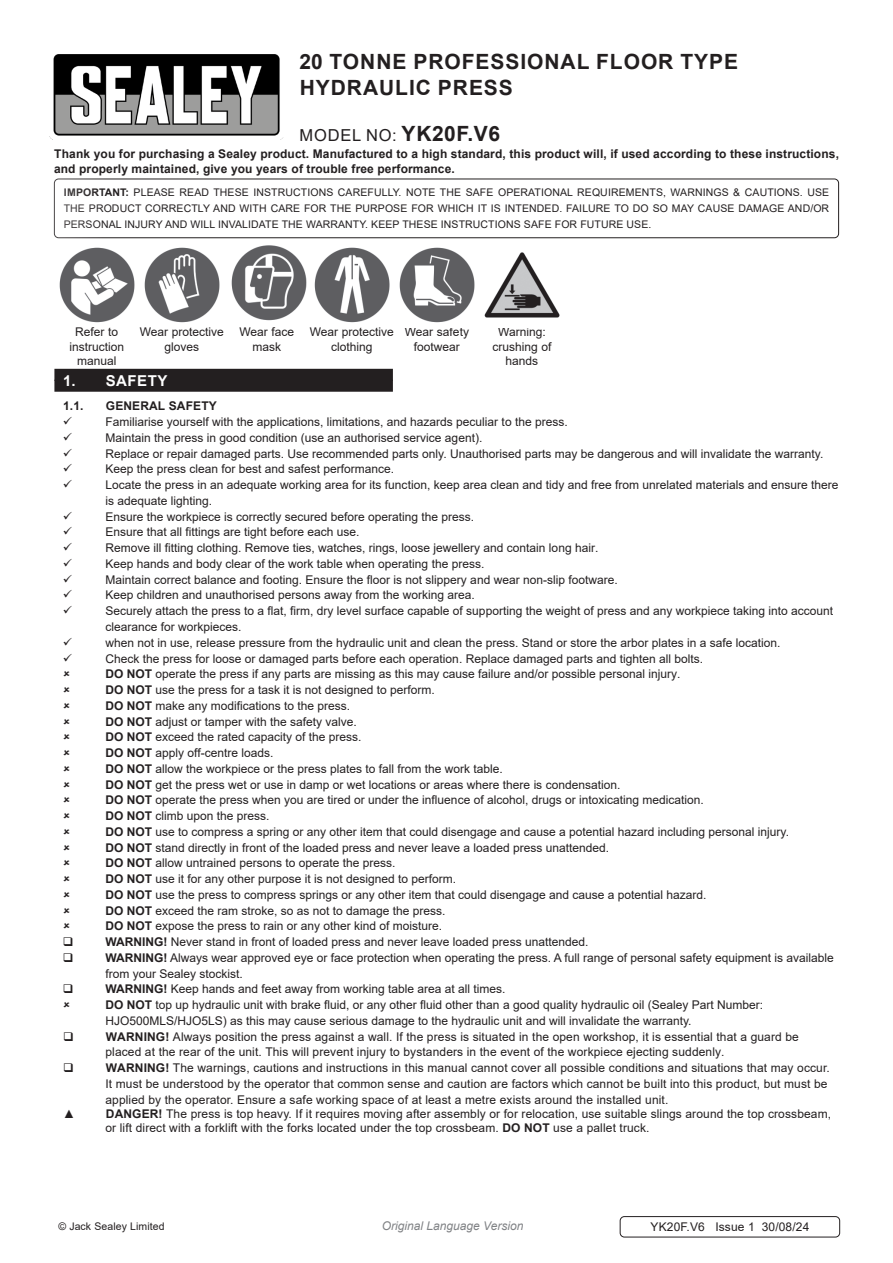
<style>
.page{position:relative;width:893px;height:1263px;background:#fff}
.page>*{position:absolute;margin:0;border:0;box-sizing:border-box;transform-origin:0 0}
.Product_Description{font:700 21px/25.2px "Arial";letter-spacing:.045em;color:#231f20}
.Product_Description-2{font:16.5px "Arial";letter-spacing:.045em;color:#231f20}
.t1{font:700 15px "Arial";letter-spacing:.035em;color:#fff}
.Body__Footer{font:12px/14.4px "Arial";color:#231f20}
.Body{font:700 12px/15.8px "Arial";letter-spacing:.01em;color:#231f20}
.t2{font:italic 12px "Arial";color:#808285}
.Body__Justified__7pt{font:10.5px/15.8px "Arial";letter-spacing:.01em;color:#231f20;text-align:justify}
.s1{font-weight:700;font-size:21px}
.s2{font-weight:700}
</style>
<div class="page">
<div style="left:54px;top:179px;width:785px;height:59px;border:1px solid #231f20;border-radius:4px"></div>
<div style="left:54px;top:380px;width:339px;height:12px;background:#231f20"></div>
<div style="left:54px;top:369px;width:339px;height:12px;background:#231f20"></div>
<div style="left:620px;top:1216px;width:220px;height:21px;border:1px solid #231f20;border-radius:4px"></div>
<img style="left:59px;top:247px;width:161px;height:76px">
<img style="left:314px;top:247px;width:246px;height:76px">
<img style="left:50px;top:54px;width:233px;height:86px">
<img style="left:231px;top:245px;width:76px;height:76px">
<p class="Product_Description" style="left:299px;top:50px;width:440px">20 TONNE PROFESSIONAL FLOOR TYPE<br>HYDRAULIC PRESS</p>
<p class="Product_Description-2" style="left:300px;top:124px;width:202px">MODEL NO: <span class="s1">YK20F.V6</span></p>
<p class="Body" style="left:54px;top:146px;width:786px">Thank you for purchasing a Sealey product. Manufactured to a high standard, this product will, if used according to these instructions, and properly maintained, give you years of trouble free performance.</p>
<p class="Body__Justified__7pt" style="left:64px;top:184px;width:767px"><span class="s2">IMPORTANT:</span> PLEASE READ THESE INSTRUCTIONS CAREFULLY. NOTE THE SAFE OPERATIONAL REQUIREMENTS, WARNINGS &amp; CAUTIONS. USE THE PRODUCT CORRECTLY AND WITH CARE FOR THE PURPOSE FOR WHICH IT IS INTENDED. FAILURE TO DO SO MAY CAUSE DAMAGE AND/OR PERSONAL INJURY AND WILL INVALIDATE THE WARRANTY. KEEP THESE INSTRUCTIONS SAFE FOR FUTURE USE.</p>
<p class="Body__Footer" style="left:69px;top:325px;width:56px;text-align:center">Refer to instruction</p>
<p class="Body__Footer" style="left:77px;top:353px;width:41px">manual</p>
<p class="Body__Footer" style="left:140px;top:325px;width:86px;text-align:center">Wear protective gloves</p>
<p class="Body__Footer" style="left:239px;top:325px;width:56px;text-align:center">Wear face mask</p>
<p class="Body__Footer" style="left:310px;top:325px;width:86px;text-align:center">Wear protective clothing</p>
<p class="Body__Footer" style="left:405px;top:325px;width:66px;text-align:center">Wear safety footwear</p>
<p class="Body__Footer" style="left:492px;top:325px;width:61px;text-align:center">Warning: crushing of hands</p>
<p class="t1" style="left:63px;top:370px;width:106px">1. SAFETY</p>
<p class="Body" style="left:63px;top:398px;width:22px">1.1.</p>
<p class="Body" style="left:106px;top:398px;width:113px">GENERAL SAFETY</p>
<p class="Body__Footer" style="left:105px;top:415px;width:464px">Familiarise yourself with the applications, limitations, and hazards peculiar to the press.</p>
<p class="Body__Footer" style="left:105px;top:430px;width:378px">Maintain the press in good condition (use an authorised service agent).</p>
<p class="Body__Footer" style="left:105px;top:446px;width:719px">Replace or repair damaged parts. Use recommended parts only. Unauthorised parts may be dangerous and will invalidate the warranty.</p>
<p class="Body__Footer" style="left:105px;top:462px;width:290px">Keep the press clean for best and safest performance.</p>
<p class="Body__Footer" style="left:105px;top:477px;width:735px;line-height:15.8px">Locate the press in an adequate working area for its function, keep area clean and tidy and free from unrelated materials and ensure there is adequate lighting.</p>
<p class="Body__Footer" style="left:105px;top:509px;width:370px">Ensure the workpiece is correctly secured before operating the press.</p>
<p class="Body__Footer" style="left:105px;top:525px;width:256px">Ensure that all fittings are tight before each use.</p>
<p class="Body__Footer" style="left:105px;top:541px;width:494px">Remove ill fitting clothing. Remove ties, watches, rings, loose jewellery and contain long hair.</p>
<p class="Body__Footer" style="left:105px;top:556px;width:380px">Keep hands and body clear of the work table when operating the press.</p>
<p class="Body__Footer" style="left:105px;top:572px;width:514px">Maintain correct balance and footing. Ensure the floor is not slippery and wear non-slip footware.</p>
<p class="Body__Footer" style="left:105px;top:588px;width:371px">Keep children and unauthorised persons away from the working area.</p>
<p class="Body__Footer" style="left:105px;top:603px;width:729px;line-height:15.8px">Securely attach the press to a flat, firm, dry level surface capable of supporting the weight of press and any workpiece taking into account clearance for workpieces.</p>
<p class="Body__Footer" style="left:105px;top:635px;width:677px">when not in use, release pressure from the hydraulic unit and clean the press. Stand or store the arbor plates in a safe location.</p>
<p class="Body__Footer" style="left:105px;top:651px;width:599px">Check the press for loose or damaged parts before each operation. Replace damaged parts and tighten all bolts.</p>
<p class="Body__Footer" style="left:105px;top:667px;width:576px"><span class="s2">DO NOT</span> operate the press if any parts are missing as this may cause failure and/or possible personal injury.</p>
<p class="Body__Footer" style="left:105px;top:682px;width:331px"><span class="s2">DO NOT</span> use the press for a task it is not designed to perform.</p>
<p class="Body__Footer" style="left:105px;top:698px;width:246px"><span class="s2">DO NOT</span> make any modifications to the press.</p>
<p class="Body__Footer" style="left:105px;top:714px;width:253px"><span class="s2">DO NOT</span> adjust or tamper with the safety valve.</p>
<p class="Body__Footer" style="left:105px;top:730px;width:258px"><span class="s2">DO NOT</span> exceed the rated capacity of the press.</p>
<p class="Body__Footer" style="left:105px;top:745px;width:170px"><span class="s2">DO NOT</span> apply off-centre loads.</p>
<p class="Body__Footer" style="left:105px;top:761px;width:399px"><span class="s2">DO NOT</span> allow the workpiece or the press plates to fall from the work table.</p>
<p class="Body__Footer" style="left:105px;top:777px;width:516px"><span class="s2">DO NOT</span> get the press wet or use in damp or wet locations or areas where there is condensation.</p>
<p class="Body__Footer" style="left:105px;top:793px;width:600px"><span class="s2">DO NOT</span> operate the press when you are tired or under the influence of alcohol, drugs or intoxicating medication.</p>
<p class="Body__Footer" style="left:105px;top:808px;width:166px"><span class="s2">DO NOT</span> climb upon the press.</p>
<p class="Body__Footer" style="left:105px;top:824px;width:685px"><span class="s2">DO NOT</span> use to compress a spring or any other item that could disengage and cause a potential hazard including personal injury.</p>
<p class="Body__Footer" style="left:105px;top:840px;width:505px"><span class="s2">DO NOT</span> stand directly in front of the loaded press and never leave a loaded press unattended.</p>
<p class="Body__Footer" style="left:105px;top:856px;width:292px"><span class="s2">DO NOT</span> allow untrained persons to operate the press.</p>
<p class="Body__Footer" style="left:105px;top:871px;width:352px"><span class="s2">DO NOT</span> use it for any other purpose it is not designed to perform.</p>
<p class="Body__Footer" style="left:105px;top:887px;width:602px"><span class="s2">DO NOT</span> use the press to compress springs or any other item that could disengage and cause a potential hazard.</p>
<p class="Body__Footer" style="left:105px;top:903px;width:342px"><span class="s2">DO NOT</span> exceed the ram stroke, so as not to damage the press.</p>
<p class="Body__Footer" style="left:105px;top:919px;width:338px"><span class="s2">DO NOT</span> expose the press to rain or any other kind of moisture.</p>
<p class="Body__Footer" style="left:105px;top:934px;width:484px"><span class="s2">WARNING!</span> Never stand in front of loaded press and never leave loaded press unattended.</p>
<p class="Body__Footer" style="left:105px;top:950px;width:730px;line-height:15.8px"><span class="s2">WARNING!</span> Always wear approved eye or face protection when operating the press. A full range of personal safety equipment is available from your Sealey stockist.</p>
<p class="Body__Footer" style="left:105px;top:982px;width:402px"><span class="s2">WARNING!</span> Keep hands and feet away from working table area at all times.</p>
<p class="Body__Footer" style="left:105px;top:997px;width:659px;line-height:15.8px"><span class="s2">DO NOT</span> top up hydraulic unit with brake fluid, or any other fluid other than a good quality hydraulic oil (Sealey Part Number:<br>HJO500MLS/HJO5LS) as this may cause serious damage to the hydraulic unit and will invalidate the warranty.</p>
<p class="Body__Footer" style="left:105px;top:1028px;width:695px;line-height:15.8px"><span class="s2">WARNING!</span> Always position the press against a wall. If the press is situated in the open workshop, it is essential that a guard be placed at the rear of the unit. This will prevent injury to bystanders in the event of the workpiece ejecting suddenly.</p>
<p class="Body__Footer" style="left:105px;top:1060px;width:726px;line-height:15.8px"><span class="s2">WARNING!</span> The warnings, cautions and instructions in this manual cannot cover all possible conditions and situations that may occur.<br>It must be understood by the operator that common sense and caution are factors which cannot be built into this product, but must be applied by the operator. Ensure a safe working space of at least a metre exists around the installed unit.</p>
<p class="Body__Footer" style="left:63px;top:1106px;width:13px">▲</p>
<p class="Body__Footer" style="left:105px;top:1106px;width:727px"><span class="s2">DANGER!</span> The press is top heavy. If it requires moving after assembly or for relocation, use suitable slings around the top crossbeam, or lift direct with a forklift with the forks located under the top crossbeam. <span class="s2">DO NOT</span> use a pallet truck.</p>
<p class="Body__Justified__7pt" style="left:58px;top:1219px;width:108px">© Jack Sealey Limited</p>
<p class="t2" style="left:382px;top:1218px;width:143px">Original Language Version</p>
<p class="Body__Footer" style="left:650px;top:1220px;width:160px">YK20F.V6 Issue 1 30/08/24</p>
</div>
